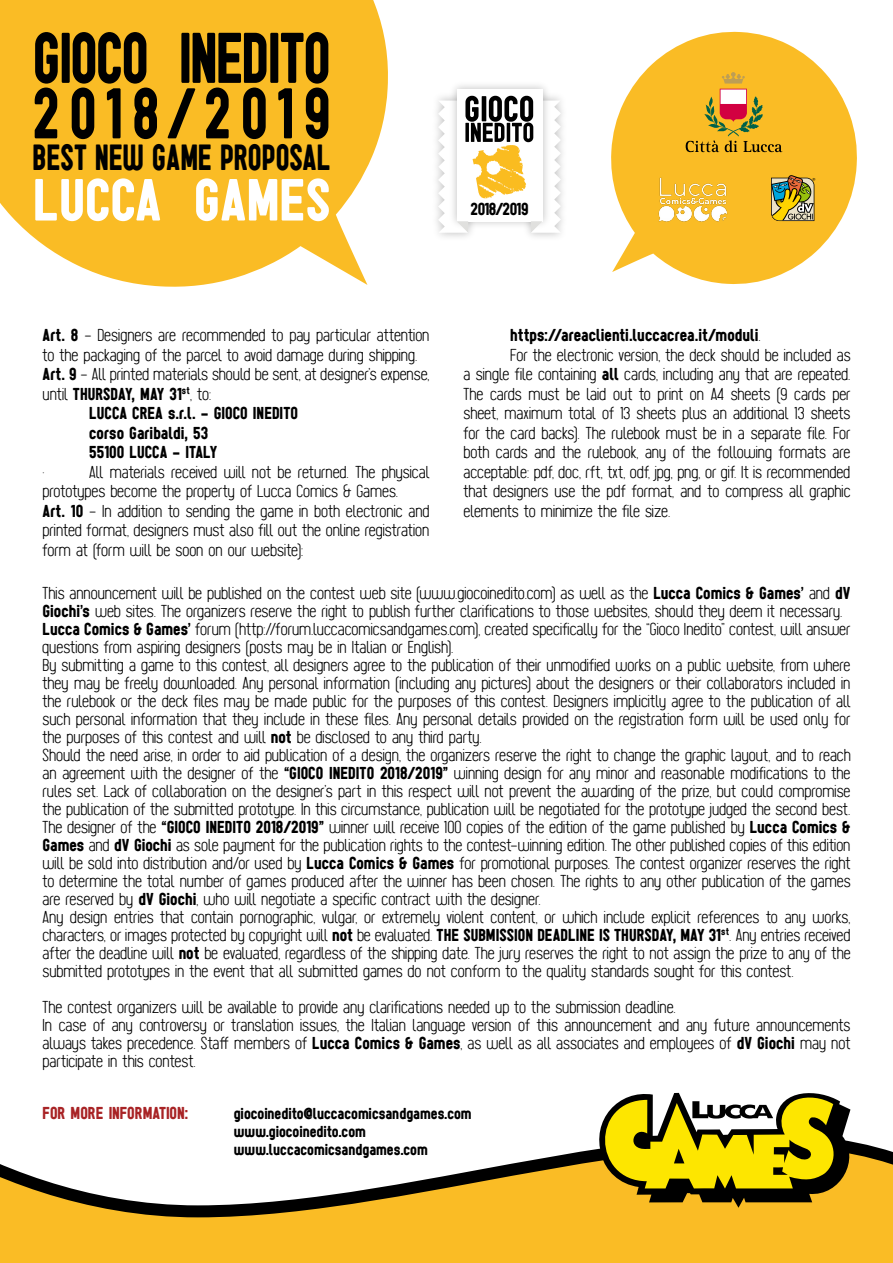
<style>
.page{position:relative;width:893px;height:1263px;background:#fff}
.page>*{position:absolute;margin:0;border:0;box-sizing:border-box;transform-origin:0 0}
.t1{font:74.25px/55.5px "Sugo";letter-spacing:-.02em;color:#000;scale:.87 1}
.t2{font:61.5px "Sugo";color:#fff}
.t3{font:37.95px "Sugo";color:#000;scale:.87 1}
.t4{font:200 18px/18px "Sugo";letter-spacing:.005em;color:#000}
.t5{font:18px "Sugo";color:#000}
.t6{font:18px "Sugo";color:#a82325}
.t7{font:18px "Sugo";letter-spacing:-.02em;color:#000}
.t8{font:16.5px/18px "Sugo";color:#000}
.t9{font:5.85px "Myriad";color:#000}
.s1{font-weight:400}
.s2{font-weight:200}
</style>
<div class="page">
<div style="left:457px;top:89px;width:85px;height:132px;background:#fff"></div>
<svg style="left:438px;top:96px;width:123px;height:137px"></svg>
<svg style="left:0;top:0;width:388px;height:287px;background:#fac33e"></svg>
<svg style="left:611px;top:31px;width:246px;height:253px;fill:#fabc25"></svg>
<svg style="left:771px;top:175px;width:43px;height:46px;background:#999355"></svg>
<svg style="left:686px;top:72px;width:96px;height:80px;background:#dea632"></svg>
<img style="left:656px;top:175px;width:74px;height:49px">
<svg style="left:0;top:1092px;width:893px;height:171px"></svg>
<svg style="left:599px;top:1093px;width:251px;height:115px;background:#af9e29"></svg>
<h1 class="t1" style="left:32px;top:29px;width:344px">GIOCO INEDITO<br>2018/2019</h1>
<h3 class="t3" style="left:32px;top:134px;width:344px">BEST NEW GAME PROPOSAL</h3>
<h2 class="t2" style="left:33px;top:163px;width:299px">LUCCA GAMES</h2>
<p class="t7" style="left:470px;top:198px;width:60px">2018/2019</p>
<p class="t9" style="left:812px;top:177px;width:5px">®</p>
<p class="t4" style="left:43px;top:326px;width:388px"><span class="s1">Art. 8</span> - Designers are recommended to pay particular attention</p>
<p class="t4" style="left:43px;top:346px;width:376px">to the packaging of the parcel to avoid damage during shipping.</p>
<p class="t4" style="left:43px;top:365px;width:388px"><span class="s1">Art. 9</span> - All printed materials should be sent, at designer’s expense,</p>
<p class="t5" style="left:43px;top:383px;width:170px"><span class="s2">until</span> THURSDAY, MAY 31<sup>st</sup><span class="s2">, to:</span></p>
<p class="t5" style="left:89px;top:402px;width:210px">LUCCA CREA s.r.l. - GIOCO INEDITO</p>
<p class="t5" style="left:89px;top:422px;width:120px">corso Garibaldi, 53</p>
<p class="t5" style="left:89px;top:441px;width:130px">55100 LUCCA - ITALY</p>
<p class="t4" style="left:43px;top:463px;width:3px">•</p>
<p class="t4" style="left:43px;top:462px;width:388px;line-height:19.5px;text-indent:47px">All materials received will not be returned. The physical prototypes become the property of Lucca Comics &amp; Games.<br><span class="s1">Art. 10</span> - In addition to sending the game in both electronic and printed format, designers must also fill out the online registration form at (form will be soon on our website):</p>
<p class="t5" style="left:510px;top:324px;width:252px">https://areaclienti.luccacrea.it/moduli<span class="s2">.</span></p>
<p class="t4" style="left:510px;top:346px;width:342px">For the electronic version, the deck should be included as</p>
<p class="t4" style="left:463px;top:365px;width:388px">a single file containing <span class="s1">all</span> cards, including any that are repeated.</p>
<p class="t4" style="left:463px;top:385px;width:388px">The cards must be laid out to print on A4 sheets (9 cards per</p>
<p class="t4" style="left:463px;top:404px;width:388px">sheet, maximum total of 13 sheets plus an additional 13 sheets</p>
<p class="t4" style="left:463px;top:424px;width:388px">for the card backs). The rulebook must be in a separate file. For</p>
<p class="t4" style="left:463px;top:443px;width:388px">both cards and the rulebook, any of the following formats are</p>
<p class="t4" style="left:463px;top:463px;width:388px">acceptable: pdf, doc, rft, txt, odf, jpg, png, or gif. It is recommended</p>
<p class="t4" style="left:463px;top:482px;width:388px">that designers use the pdf format, and to compress all graphic</p>
<p class="t4" style="left:463px;top:502px;width:208px">elements to minimize the file size.</p>
<p class="t4" style="left:43px;top:584px;width:809px">This announcement will be published on the contest web site (www.giocoinedito.com) as well as the <span class="s1">Lucca Comics &amp; Games’</span> and <span class="s1">dV Giochi’s</span> web sites. The organizers reserve the right to publish further clarifications to those websites, should they deem it necessary.<br><span class="s1">Lucca Comics &amp; Games’</span> forum (http://forum.luccacomicsandgames.com), created specifically for the “Gioco Inedito” contest, will answer questions from aspiring designers (posts may be in Italian or English).<br>By submitting a game to this contest, all designers agree to the publication of their unmodified works on a public website, from where they may be freely downloaded. Any personal information (including any pictures) about the designers or their collaborators included in the rulebook or the deck files may be made public for the purposes of this contest. Designers implicitly agree to the publication of all such personal information that they include in these files. Any personal details provided on the registration form will be used only for the purposes of this contest and will <span class="s1">not</span> be disclosed to any third party.<br>Should the need arise, in order to aid publication of a design, the organizers reserve the right to change the graphic layout, and to reach an agreement with the designer of the <span class="s1">“GIOCO INEDITO 2018/2019”</span> winning design for any minor and reasonable modifications to the rules set. Lack of collaboration on the designer’s part in this respect will not prevent the awarding of the prize, but could compromise the publication of the submitted prototype. In this circumstance, publication will be negotiated for the prototype judged the second best.<br>The designer of the <span class="s1">“GIOCO INEDITO 2018/2019”</span> winner will receive 100 copies of the edition of the game published by <span class="s1">Lucca Comics &amp; Games</span> and <span class="s1">dV Giochi</span> as sole payment for the publication rights to the contest-winning edition. The other published copies of this edition will be sold into distribution and/or used by <span class="s1">Lucca Comics &amp; Games</span> for promotional purposes. The contest organizer reserves the right to determine the total number of games produced after the winner has been chosen. The rights to any other publication of the games are reserved by <span class="s1">dV Giochi</span>, who will negotiate a specific contract with the designer.<br>Any design entries that contain pornographic, vulgar, or extremely violent content, or which include explicit references to any works, characters, or images protected by copyright will <span class="s1">not</span> be evaluated. <span class="s1">THE SUBMISSION DEADLINE IS THURSDAY, MAY 31</span><sup>st</sup>. Any entries received after the deadline will <span class="s1">not</span> be evaluated, regardless of the shipping date. The jury reserves the right to not assign the prize to any of the submitted prototypes in the event that all submitted games do not conform to the quality standards sought for this contest.</p>
<p class="t4" style="left:43px;top:998px;width:809px">The contest organizers will be available to provide any clarifications needed up to the submission deadline.<br>In case of any controversy or translation issues, the Italian language version of this announcement and any future announcements always takes precedence. Staff members of <span class="s1">Lucca Comics &amp; Games</span>, as well as all associates and employees of <span class="s1">dV Giochi</span> may not participate in this contest.</p>
<p class="t6" style="left:43px;top:1102px;width:147px">FOR MORE INFORMATION:</p>
<p class="t8" style="left:234px;top:1104px;width:239px">giocoinedito@luccacomicsandgames.com www.giocoinedito.com www.luccacomicsandgames.com</p>
</div>
